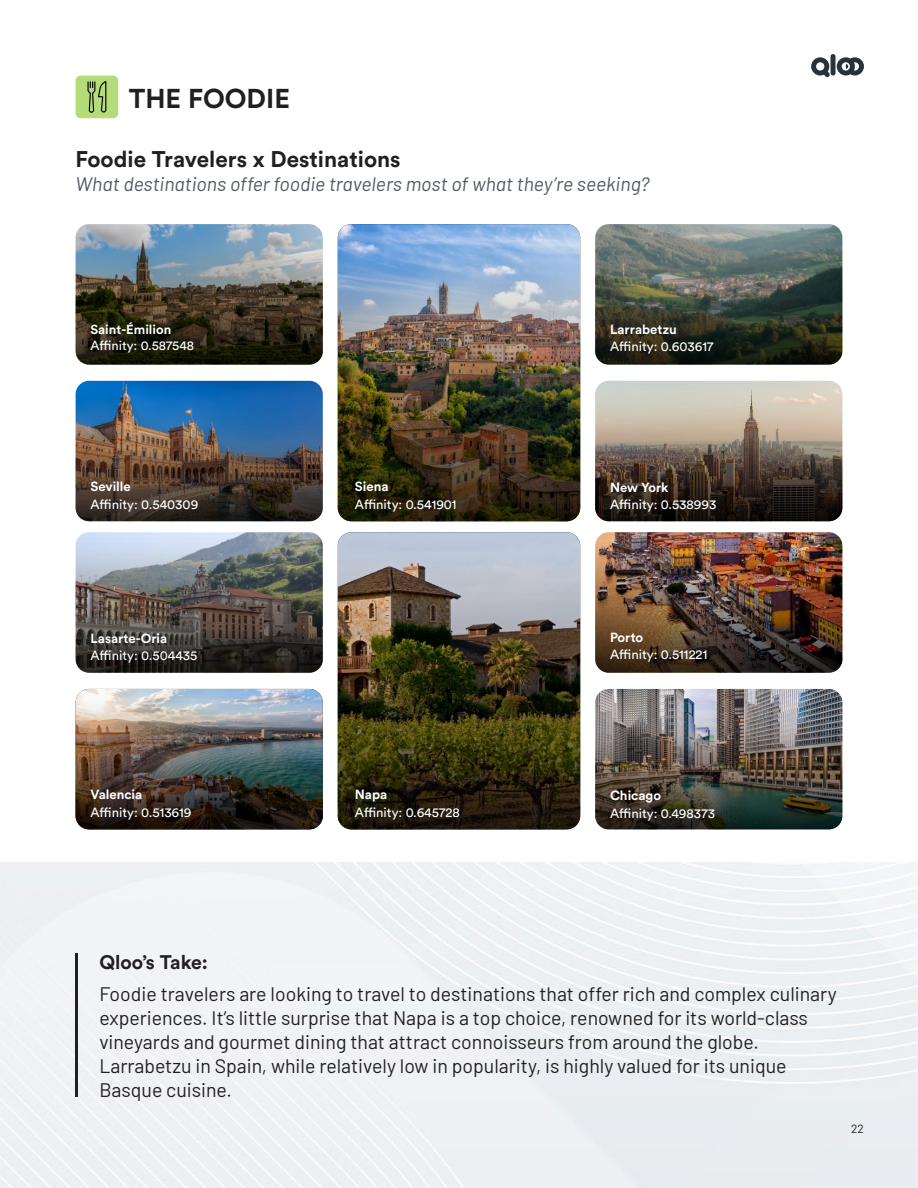
<style>
.page{position:relative;width:918px;height:1188px;background:#fff}
.page>*{position:absolute;margin:0;border:0;box-sizing:border-box;transform-origin:0 0}
.t1{font:27px "Circular Std Bold";color:#231f20}
.t2{font:22.5px "Circular Std Bold";color:#231f20}
.t3{font:19.5px/24px "Barlow";color:#231f20}
.t4{font:italic 19.5px "Barlow";color:#505a64}
.t5{font:19.5px "Circular Std Bold";color:#231f20}
.t6{font:13.2px "Circular Std Book";color:#fff}
.t7{font:13.2px "Circular Std Bold";color:#fff}
.t8{font:13.05px "Circular Std Bold";color:#fff}
.t9{font:13.05px "Circular Std Book";color:#fff}
.t10{font:12px "Barlow";color:#231f20}
</style>
<div class="page">
<div style="left:0;top:862px;width:918px;height:326px;background:#eff0f4"></div>
<div style="left:76px;top:76px;width:42px;height:42px;background:#b4dc78;border-radius:5px"></div>
<svg style="left:87px;top:81px;width:20px;height:38px"></svg>
<svg style="left:76px;top:224px;width:247px;height:141px;background:#565b58"></svg>
<img style="left:595px;top:224px;width:247px;height:141px;border-radius:14px">
<img style="left:595px;top:532px;width:247px;height:141px;border-radius:14px">
<img style="left:338px;top:224px;width:242px;height:297px;border-radius:14px">
<img style="left:338px;top:532px;width:242px;height:297px;border-radius:14px">
<img style="left:76px;top:381px;width:247px;height:140px;border-radius:14px">
<svg style="left:595px;top:381px;width:247px;height:140px;background:#7d7367"></svg>
<img style="left:595px;top:689px;width:247px;height:140px;border-radius:14px">
<img style="left:76px;top:532px;width:247px;height:141px;border-radius:14px">
<img style="left:76px;top:689px;width:247px;height:140px;border-radius:14px">
<hr style="left:76px;top:953px;width:2px;height:144px;background:#231f20">
<hr style="left:831px;top:54px;width:4px;height:21px;background:#28323c;border-radius:2px">
<svg style="left:811px;top:57px;width:19px;height:20px"></svg>
<svg style="left:837px;top:57px;width:27px;height:18px"></svg>
<p class="t1" style="left:129px;top:81px;width:163px">THE FOODIE</p>
<p class="t2" style="left:76px;top:145px;width:327px">Foodie Travelers x Destinations</p>
<p class="t4" style="left:76px;top:170px;width:575px">What destinations offer foodie travelers most of what they’re seeking?</p>
<p class="t8" style="left:90px;top:321px;width:82px">Saint-Émilion</p>
<p class="t9" style="left:90px;top:338px;width:105px">Affinity: 0.587548</p>
<p class="t7" style="left:610px;top:320px;width:68px">Larrabetzu</p>
<p class="t6" style="left:610px;top:338px;width:105px">Affinity: 0.603617</p>
<p class="t7" style="left:90px;top:478px;width:42px">Seville</p>
<p class="t6" style="left:90px;top:496px;width:109px">Affinity: 0.540309</p>
<p class="t7" style="left:355px;top:478px;width:35px">Siena</p>
<p class="t6" style="left:355px;top:496px;width:103px">Affinity: 0.541901</p>
<p class="t8" style="left:610px;top:479px;width:60px">New York</p>
<p class="t6" style="left:610px;top:496px;width:108px">Affinity: 0.538993</p>
<p class="t7" style="left:90px;top:629px;width:78px">Lasarte-Oria</p>
<p class="t7" style="left:610px;top:629px;width:35px">Porto</p>
<p class="t6" style="left:90px;top:647px;width:108px">Affinity: 0.504435</p>
<p class="t6" style="left:610px;top:646px;width:99px">Affinity: 0.511221</p>
<p class="t7" style="left:90px;top:786px;width:53px">Valencia</p>
<p class="t6" style="left:90px;top:804px;width:103px">Affinity: 0.513619</p>
<p class="t7" style="left:355px;top:786px;width:34px">Napa</p>
<p class="t6" style="left:355px;top:804px;width:106px">Affinity: 0.645728</p>
<p class="t7" style="left:610px;top:787px;width:53px">Chicago</p>
<p class="t6" style="left:610px;top:805px;width:106px">Affinity: 0.498373</p>
<p class="t5" style="left:99px;top:950px;width:110px">Qloo’s Take:</p>
<p class="t3" style="left:99px;top:980px;width:739px">Foodie travelers are looking to travel to destinations that offer rich and complex culinary experiences. It’s little surprise that Napa is a top choice, renowned for its world-class vineyards and gourmet dining that attract connoisseurs from around the globe.<br>Larrabetzu in Spain, while relatively low in popularity, is highly valued for its unique Basque cuisine.</p>
<p class="t10" style="left:851px;top:1120px;width:14px">22</p>
</div>
